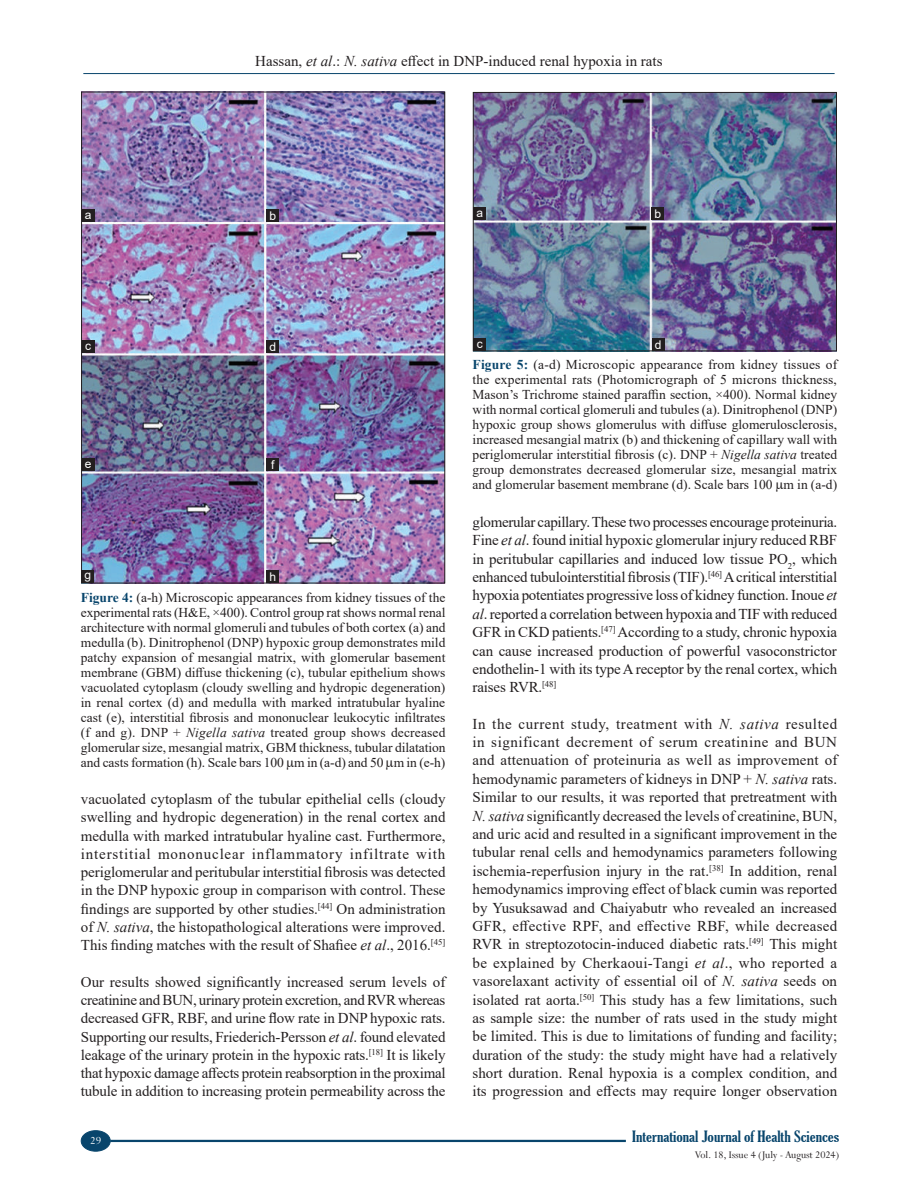
<style>
.page{position:relative;width:918px;height:1188px;background:#fff}
.page>*{position:absolute;margin:0;border:0;box-sizing:border-box;transform-origin:0 0}
.t1{font:15px/18.5px "Times New Roman";color:#231f20;text-align:justify}
.t2{font:extra-condensed 15px "Gloucester";color:#08456c;scale:1.25 1}
.t3{font:13.5px/15px "Times New Roman";color:#231f20;text-align:justify}
.t4{font:12px "Arial";color:#fff}
.t5{font:12px "Perpetua";color:#fff}
.t6{font:11.25px "Perpetua";letter-spacing:-.005em;color:#231f20}
.s1{font-style:italic}
.s2{font-weight:700;color:#08456c}
</style>
<div class="page">
<hr style="left:83px;top:73px;width:752px;height:1px;background:#08456c">
<hr style="left:110px;top:1140px;width:516px;height:2px;background:#08456c">
<div style="left:81px;top:1131px;width:29px;height:20px;background:#08456c;border-radius:50%"></div>
<div style="left:81px;top:1130px;width:30px;height:22px;border:1px solid #08456c;border-radius:50%"></div>
<img style="left:83px;top:94px;width:360px;height:487px">
<div style="left:266px;top:340px;width:13px;height:13px;background:#231f20"></div>
<div style="left:266px;top:570px;width:13px;height:13px;background:#231f20"></div>
<div style="left:82px;top:340px;width:13px;height:13px;background:#231f20"></div>
<div style="left:82px;top:570px;width:12px;height:13px;background:#231f20"></div>
<div style="left:266px;top:209px;width:13px;height:13px;background:#231f20"></div>
<div style="left:266px;top:458px;width:13px;height:13px;background:#231f20"></div>
<div style="left:82px;top:209px;width:13px;height:13px;background:#231f20"></div>
<div style="left:82px;top:458px;width:12px;height:13px;background:#231f20"></div>
<img style="left:475px;top:94px;width:360px;height:255px">
<div style="left:473px;top:92px;width:364px;height:259px;border:1px solid #231f20"></div>
<div style="left:652px;top:338px;width:12px;height:13px;background:#231f20"></div>
<div style="left:473px;top:338px;width:13px;height:13px;background:#231f20"></div>
<div style="left:652px;top:207px;width:12px;height:13px;background:#231f20"></div>
<div style="left:473px;top:207px;width:13px;height:13px;background:#231f20"></div>
<p class="t1" style="left:255px;top:51px;width:409px">Hassan, <span class="s1">et al</span>.: <span class="s1">N. sativa</span> effect in DNP-induced renal hypoxia in rats</p>
<p class="t4" style="left:85px;top:207px;width:8px">a</p>
<p class="t4" style="left:269px;top:208px;width:8px">b</p>
<p class="t4" style="left:476px;top:204px;width:8px">a</p>
<p class="t4" style="left:655px;top:205px;width:8px">b</p>
<p class="t4" style="left:85px;top:338px;width:7px">c</p>
<p class="t4" style="left:269px;top:339px;width:8px">d</p>
<p class="t4" style="left:477px;top:335px;width:7px">c</p>
<p class="t4" style="left:655px;top:336px;width:8px">d</p>
<p class="t4" style="left:85px;top:455px;width:8px">e</p>
<p class="t4" style="left:271px;top:456px;width:5px">f</p>
<p class="t3" style="left:473px;top:357px;width:366px"><span class="s2">Figure 5:</span> (a-d) Microscopic appearance from kidney tissues of the experimental rats (Photomicrograph of 5 microns thickness, Mason’s Trichrome stained paraffin section, ×400). Normal kidney with normal cortical glomeruli and tubules (a). Dinitrophenol (DNP) hypoxic group shows glomerulus with diffuse glomerulosclerosis, increased mesangial matrix (b) and thickening of capillary wall with periglomerular interstitial fibrosis (c). DNP + <span class="s1">Nigella sativa</span> treated group demonstrates decreased glomerular size, mesangial matrix and glomerular basement membrane (d). Scale bars 100 m in (a-d)</p>
<p class="t4" style="left:85px;top:566px;width:8px">g</p>
<p class="t4" style="left:269px;top:568px;width:8px">h</p>
<p class="t3" style="left:81px;top:589px;width:366px"><span class="s2">Figure 4:</span> (a-h) Microscopic appearances from kidney tissues of the experimental rats (H&amp;E, ×400). Control group rat shows normal renal architecture with normal glomeruli and tubules of both cortex (a) and medulla (b). Dinitrophenol (DNP) hypoxic group demonstrates mild patchy expansion of mesangial matrix, with glomerular basement membrane (GBM) diffuse thickening (c), tubular epithelium shows vacuolated cytoplasm (cloudy swelling and hydropic degeneration) in renal cortex (d) and medulla with marked intratubular hyaline cast (e), interstitial fibrosis and mononuclear leukocytic infiltrates (f and g). DNP + <span class="s1">Nigella sativa</span> treated group shows decreased glomerular size, mesangial matrix, GBM thickness, tubular dilatation and casts formation (h). Scale bars 100 m in (a-d) and 50 m in (e-h)</p>
<p class="t1" style="left:81px;top:789px;width:366px">vacuolated cytoplasm of the tubular epithelial cells (cloudy swelling and hydropic degeneration) in the renal cortex and medulla with marked intratubular hyaline cast. Furthermore, interstitial mononuclear inflammatory infiltrate with periglomerular and peritubular interstitial fibrosis was detected in the DNP hypoxic group in comparison with control. These findings are supported by other studies.<sup>[44]</sup> On administration of <span class="s1">N. sativa</span>, the histopathological alterations were improved.<br>This finding matches with the result of Shafiee <span class="s1">et al</span>., 2016.<sup>[45]</sup></p>
<p class="t1" style="left:81px;top:972px;width:366px">Our results showed significantly increased serum levels of creatinine and BUN, urinary protein excretion, and RVR whereas decreased GFR, RBF, and urine flow rate in DNP hypoxic rats.<br>Supporting our results, Friederich-Persson <span class="s1">et al</span>. found elevated leakage of the urinary protein in the hypoxic rats.<sup>[18]</sup> It is likely that hypoxic damage affects protein reabsorption in the proximal tubule in addition to increasing protein permeability across the</p>
<p class="t1" style="left:472px;top:512px;width:366px">glomerular capillary. These two processes encourage proteinuria.<br>Fine <span class="s1">et al</span>. found initial hypoxic glomerular injury reduced RBF in peritubular capillaries and induced low tissue PO<sub>2</sub>, which enhanced tubulointerstitial fibrosis (TIF).<sup>[46]</sup> A critical interstitial hypoxia potentiates progressive loss of kidney function. Inoue <span class="s1">et al</span>. reported a correlation between hypoxia and TIF with reduced GFR in CKD patients.<sup>[47]</sup> According to a study, chronic hypoxia can cause increased production of powerful vasoconstrictor endothelin-1 with its typeA receptor by the renal cortex, which raises RVR.<sup>[48]</sup></p>
<p class="t1" style="left:472px;top:714px;width:366px">In the current study, treatment with <span class="s1">N. sativa</span> resulted in significant decrement of serum creatinine and BUN and attenuation of proteinuria as well as improvement of hemodynamic parameters of kidneys in DNP + <span class="s1">N. sativa</span> rats.<br>Similar to our results, it was reported that pretreatment with <span class="s1">N. sativa</span> significantly decreased the levels of creatinine, BUN, and uric acid and resulted in a significant improvement in the tubular renal cells and hemodynamics parameters following ischemia-reperfusion injury in the rat.<sup>[38]</sup> In addition, renal hemodynamics improving effect of black cumin was reported by Yusuksawad and Chaiyabutr who revealed an increased GFR, effective RPF, and effective RBF, while decreased RVR in streptozotocin-induced diabetic rats.<sup>[49]</sup> This might be explained by Cherkaoui-Tangi <span class="s1">et al</span>., who reported a vasorelaxant activity of essential oil of <span class="s1">N. sativa</span> seeds on isolated rat aorta.<sup>[50]</sup> This study has a few limitations, such as sample size: the number of rats used in the study might be limited. This is due to limitations of funding and facility; duration of the study: the study might have had a relatively short duration. Renal hypoxia is a complex condition, and its progression and effects may require longer observation</p>
<p class="t5" style="left:90px;top:1133px;width:12px">29</p>
<p class="t2" style="left:632px;top:1128px;width:167px">International Journal of Health Sciences</p>
<p class="t6" style="left:695px;top:1148px;width:146px">Vol. 18, Issue 4 (July - August 2024)</p>
</div>
